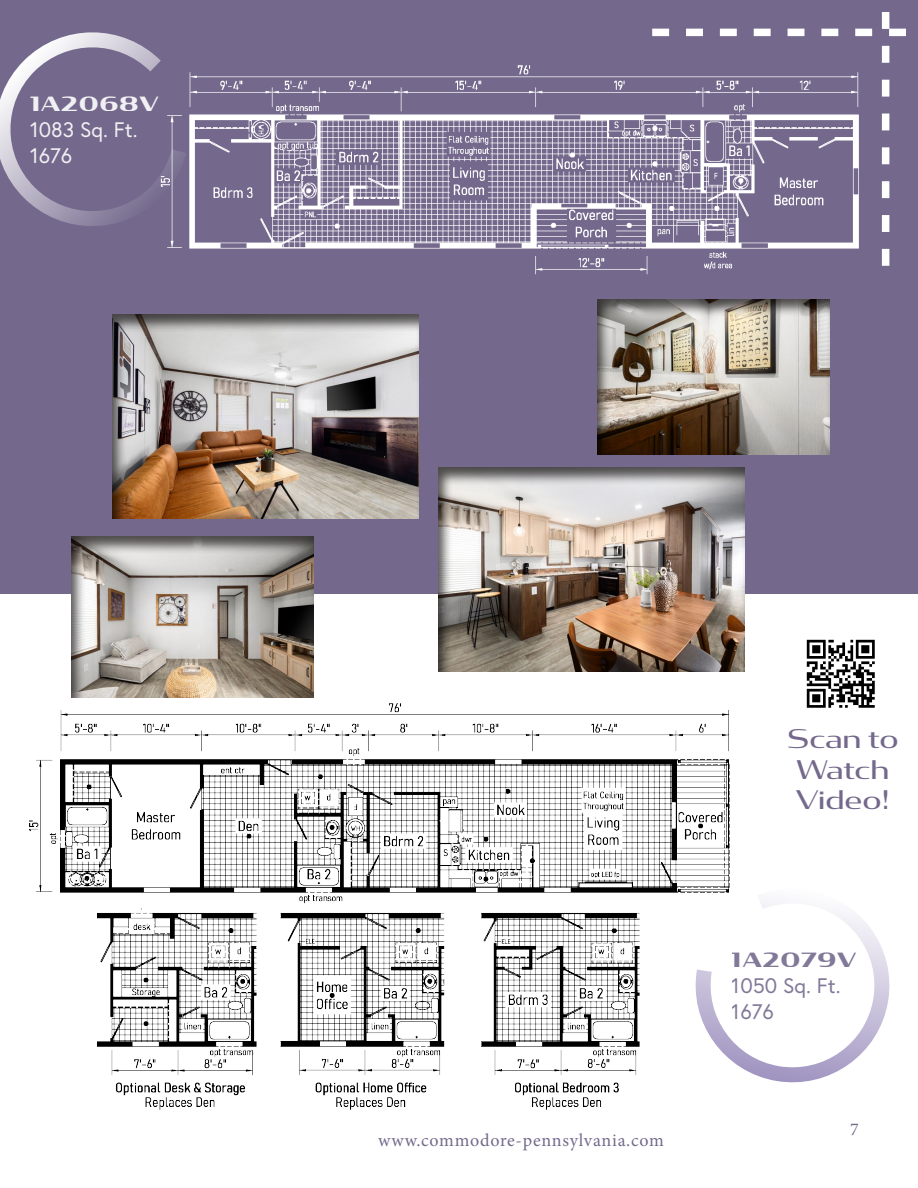
<style>
.page{position:relative;width:918px;height:1188px;background:#fff}
.page>*{position:absolute;margin:0;border:0;box-sizing:border-box;transform-origin:0 0}
.t1{font:25.5px/30.6px "Condor Wide";letter-spacing:-.005em;color:#74698c}
.t2{font:21px/26.1px "Europa";color:#74698c}
.t3{font:21px/26.1px "Europa";color:#fff}
.t4{font:700 19.5px "Condor Wide";letter-spacing:.04em;color:#74698c}
.t5{font:700 19.5px "Condor Wide";letter-spacing:.04em;color:#fff}
.t6{font:18px "Minion Pro";letter-spacing:.04em;color:#74698c}
</style>
<div class="page">
<div style="left:0;top:0;width:918px;height:594px;background:#74698c"></div>
<div style="left:130px;top:0;width:777px;height:327px;background:#fff;opacity:.75"></div>
<svg style="left:772px;top:901px;width:118px;height:182px"></svg>
<img style="left:806px;top:639px;width:69px;height:69px">
<svg style="left:0;top:31px;width:197px;height:218px"></svg>
<img style="left:29px;top:703px;width:743px;height:407px">
<div style="left:70px;top:536px;width:245px;height:163px;background:#231f20;opacity:.75"></div>
<div style="left:437px;top:466px;width:310px;height:209px;background:#231f20;opacity:.75"></div>
<div style="left:112px;top:314px;width:309px;height:207px;background:#231f20;opacity:.75"></div>
<div style="left:596px;top:299px;width:236px;height:158px;background:#231f20;opacity:.75"></div>
<p class="t5" style="left:30px;top:90px;width:130px">1A2068V</p>
<p class="t3" style="left:30px;top:116px;width:109px">1083 Sq. Ft.<br>1676</p>
<p class="t6" style="left:378px;top:1128px;width:287px">www.commodore-pennsylvania.com</p>
<p class="t1" style="left:788px;top:723px;width:112px">Scan to</p>
<p class="t1" style="left:796px;top:753px;width:96px">Watch<br>Video!</p>
<p class="t4" style="left:732px;top:946px;width:126px">1A2079V</p>
<p class="t2" style="left:732px;top:972px;width:110px">1050 Sq. Ft.<br>1676</p>
<p class="t6" style="left:850px;top:1117px;width:10px">7</p>
</div>
